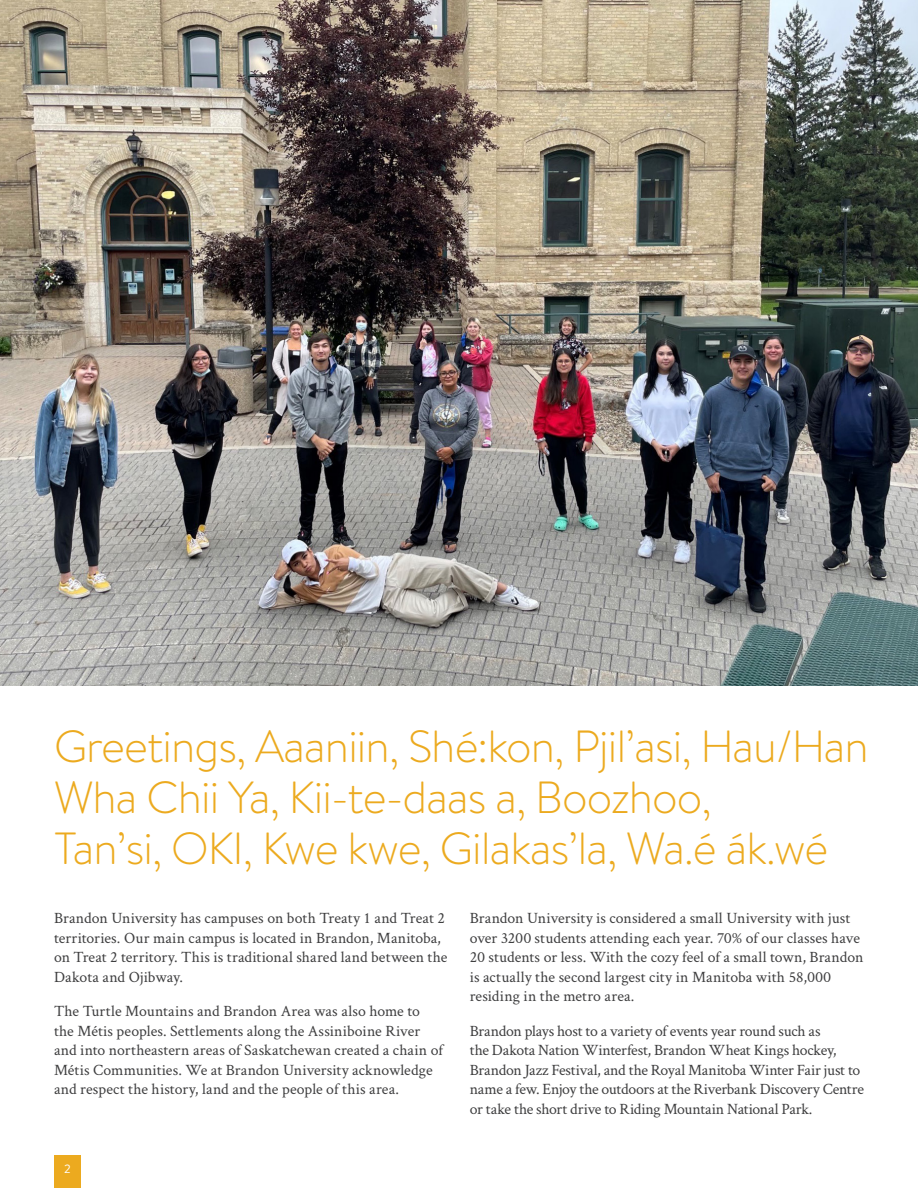
<style>
.page{position:relative;width:918px;height:1188px;background:#fff}
.page>*{position:absolute;margin:0;border:0;box-sizing:border-box;transform-origin:0 0}
.Main_Heading{font:300 45px/51px "Brandon Text";letter-spacing:-.02em;color:#ecaa1f}
.Body_Copy___90__Black{font:15.75px/19.5px "Crimson Text";color:#3e3e3f}
.Body_Copy___90__Black-2{font:15.75px/19.5px "Crimson Text";letter-spacing:-.02em;color:#3e3e3f}
.t1{font:12px "Brandon Text";color:#fff}
</style>
<div class="page">
<img style="left:0;top:0;width:918px;height:685px">
<div style="left:54px;top:1156px;width:27px;height:32px;background:#ecaa1f"></div>
<p class="Main_Heading" style="left:54px;top:719px;width:816px">Greetings, Aaaniin, Shé:kon, Pjil’asi, Hau/Han<br>Wha Chii Ya, Kii-te-daas a, Boozhoo,<br>Tan’si, OKI, Kwe kwe, Gilakas’la, Wa.é ák.wé</p>
<p class="Body_Copy___90__Black" style="left:54px;top:908px;width:395px">Brandon University has campuses on both Treaty 1 and Treat 2 territories. Our main campus is located in Brandon, Manitoba, on Treat 2 territory. This is traditional shared land between the Dakota and Ojibway.</p>
<p class="Body_Copy___90__Black" style="left:54px;top:1001px;width:391px">The Turtle Mountains and Brandon Area was also home to the Métis peoples. Settlements along the Assiniboine River and into northeastern areas of Saskatchewan created a chain of Métis Communities. We at Brandon University acknowledge and respect the history, land and the people of this area.</p>
<p class="t1" style="left:64px;top:1161px;width:8px">2</p>
<p class="Body_Copy___90__Black" style="left:470px;top:908px;width:395px">Brandon University is considered a small University with just over 3200 students attending each year. 70% of our classes have 20 students or less. With the cozy feel of a small town, Brandon is actually the second largest city in Manitoba with 58,000 residing in the metro area.</p>
<p class="Body_Copy___90__Black-2" style="left:470px;top:1020px;width:396px">Brandon plays host to a variety of events year round such as<br>the Dakota Nation Winterfest, Brandon Wheat Kings hockey, Brandon Jazz Festival, and the Royal Manitoba Winter Fair just to name a few. Enjoy the outdoors at the Riverbank Discovery Centre or take the short drive to Riding Mountain National Park.</p>
</div>
